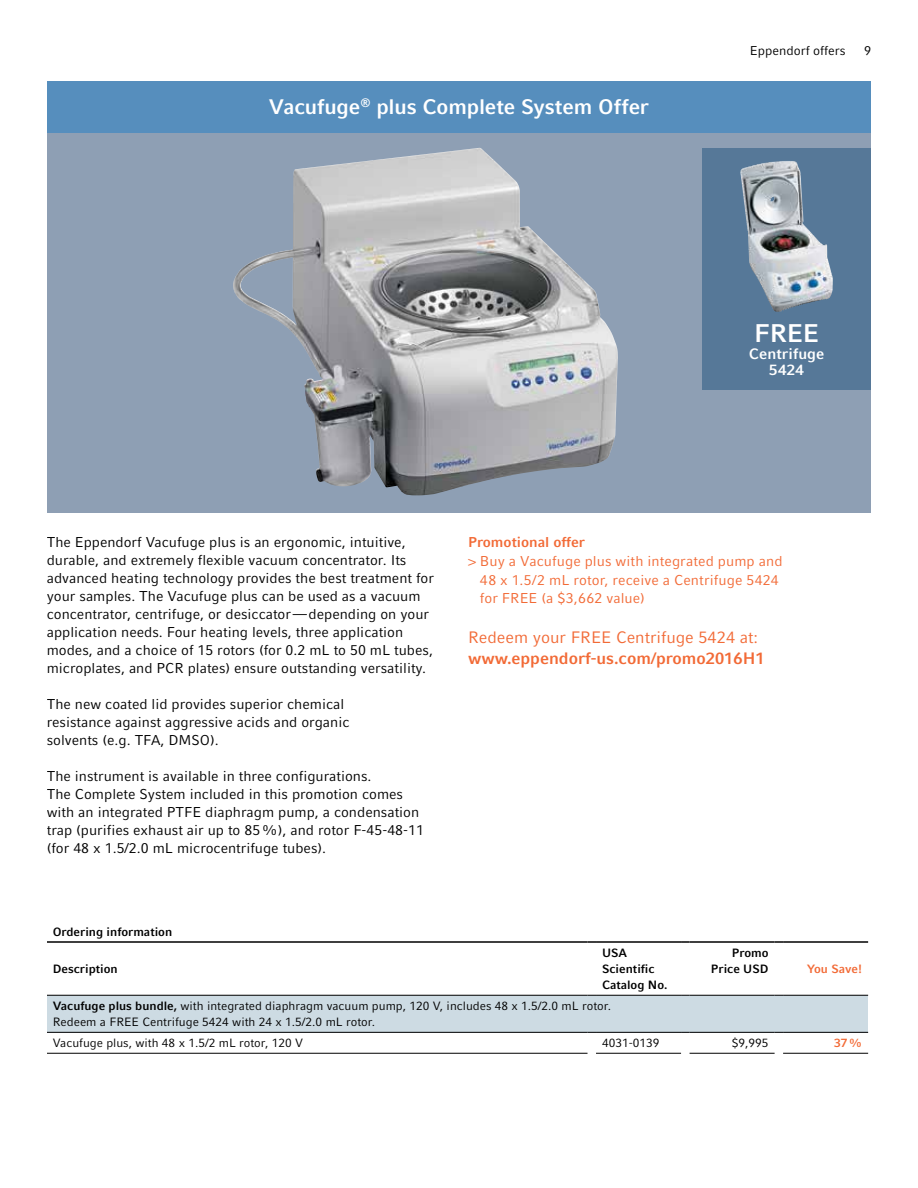
<style>
.page{position:relative;width:918px;height:1188px;background:#fff}
.page>*{position:absolute;margin:0;border:0;box-sizing:border-box;transform-origin:0 0}
.t1{font:700 25.5px "Compatil Factfor Eppendorf";color:#fff}
.t2{font:700 21px "Compatil Factfor Eppendorf";letter-spacing:-.005em;color:#fff}
.t3{font:700 16.5px "Compatil Factfor Eppendorf";color:#f26a36}
.t4{font:16.5px "Compatil Factfor Eppendorf";color:#f26a36}
.t5{font:700 15px/16.5px "Compatil Factfor Eppendorf";letter-spacing:.005em;color:#fff;text-align:center}
.t6{font:14.25px/18px "Compatil Factfor Eppendorf";color:#000}
.t7{font:14.25px/18.8px "Compatil Factfor Eppendorf";letter-spacing:.005em;color:#f26a36}
.t8{font:700 14.25px "Compatil Factfor Eppendorf";color:#f26a36}
.t9{font:12.75px "Compatil Factfor Eppendorf";color:#000}
.t10{font:12px/16.2px "Compatil Factfor Eppendorf";color:#000}
.t11{font:700 12px/16.2px "Compatil Factfor Eppendorf";color:#000}
.t12{font:700 12px "Compatil Factfor Eppendorf";color:#f26a36}
.s1{font-weight:700}
</style>
<div class="page">
<div style="left:47px;top:81px;width:824px;height:431px;background:#8e9fb4"></div>
<img style="left:233px;top:148px;width:385px;height:348px">
<div style="left:33px;top:81px;width:852px;height:51px;background:#568ebd"></div>
<div style="left:47px;top:995px;width:821px;height:37px;background:#cddbe3"></div>
<hr style="left:47px;top:1053px;width:541px;height:1px;background:#000">
<hr style="left:596px;top:1053px;width:85px;height:1px;background:#000">
<hr style="left:690px;top:1053px;width:85px;height:1px;background:#000">
<hr style="left:783px;top:1053px;width:85px;height:1px;background:#000">
<hr style="left:47px;top:941px;width:541px;height:2px;background:#000">
<svg style="left:588px;top:941px;width:8px;height:2px"></svg>
<hr style="left:596px;top:941px;width:85px;height:2px;background:#000">
<svg style="left:681px;top:941px;width:9px;height:2px"></svg>
<hr style="left:690px;top:941px;width:85px;height:2px;background:#000">
<svg style="left:775px;top:941px;width:8px;height:2px"></svg>
<hr style="left:783px;top:941px;width:85px;height:2px;background:#000">
<hr style="left:47px;top:995px;width:541px;height:1px;background:#000">
<hr style="left:596px;top:995px;width:85px;height:1px;background:#000">
<hr style="left:690px;top:995px;width:85px;height:1px;background:#000">
<hr style="left:783px;top:995px;width:85px;height:1px;background:#000">
<hr style="left:47px;top:1032px;width:541px;height:1px;background:#000">
<hr style="left:596px;top:1032px;width:85px;height:1px;background:#000">
<hr style="left:690px;top:1032px;width:85px;height:1px;background:#000">
<hr style="left:783px;top:1032px;width:85px;height:1px;background:#000">
<div style="left:702px;top:148px;width:169px;height:242px;background:#567898"></div>
<img style="left:740px;top:161px;width:93px;height:151px">
<div style="left:0;top:0;width:47px;height:1188px;background:#fff"></div>
<div style="left:871px;top:0;width:47px;height:1188px;background:#fff"></div>
<h2 class="t2" style="left:269px;top:95px;width:382px">Vacufuge<sup>®</sup> plus Complete System Offer</h2>
<p class="t9" style="left:750px;top:43px;width:97px">Eppendorf offers</p>
<p class="t9" style="left:864px;top:43px;width:9px">9</p>
<h1 class="t1" style="left:754px;top:318px;width:66px">FREE</h1>
<p class="t5" style="left:749px;top:346px;width:77px">Centrifuge<br>5424</p>
<p class="t6" style="left:47px;top:533px;width:389px">The Eppendorf Vacufuge plus is an ergonomic, intuitive, durable, and extremely flexible vacuum concentrator. Its advanced heating technology provides the best treatment for your samples. The Vacufuge plus can be used as a vacuum concentrator, centrifuge, or desiccator — depending on your application needs. Four heating levels, three application modes, and a choice of 15 rotors (for 0.2 mL to 50 mL tubes, microplates, and PCR plates) ensure outstanding versatility.</p>
<p class="t6" style="left:47px;top:695px;width:304px">The new coated lid provides superior chemical resistance against aggressive acids and organic solvents (e.g. TFA, DMSO).</p>
<p class="t6" style="left:47px;top:767px;width:379px">The instrument is available in three configurations.<br>The Complete System included in this promotion comes with an integrated PTFE diaphragm pump, a condensation trap (purifies exhaust air up to 85 %), and rotor F-45-48-11 (for 48 x 1.5/2.0 mL microcentrifuge tubes).</p>
<p class="t11" style="left:53px;top:924px;width:121px">Ordering information</p>
<p class="t11" style="left:53px;top:961px;width:67px">Description</p>
<p class="t8" style="left:468px;top:534px;width:118px">Promotional offer</p>
<p class="t7" style="left:480px;top:552px;width:304px;text-indent:-12px">&gt; Buy a Vacufuge plus with integrated pump and<br>48 x 1.5/2 mL rotor, receive a Centrifuge 5424 for FREE (a $3,662 value)</p>
<p class="t4" style="left:468px;top:628px;width:292px">Redeem your FREE Centrifuge 5424 at:</p>
<p class="t3" style="left:468px;top:649px;width:298px">www.eppendorf-us.com/promo2016H1</p>
<p class="t11" style="left:602px;top:945px;width:67px">USA<br>Scientific<br>Catalog No.</p>
<p class="t11" style="left:711px;top:945px;width:59px;text-align:right">Promo<br>Price USD</p>
<p class="t12" style="left:807px;top:962px;width:57px">You Save!</p>
<p class="t10" style="left:53px;top:998px;width:560px"><span class="s1">Vacufuge plus bundle,</span> with integrated diaphragm vacuum pump, 120 V, includes 48 x 1.5/2.0 mL rotor.<br>Redeem a FREE Centrifuge 5424 with 24 x 1.5/2.0 mL rotor.</p>
<p class="t10" style="left:53px;top:1035px;width:252px">Vacufuge plus, with 48 x 1.5/2 mL rotor, 120 V</p>
<p class="t10" style="left:602px;top:1035px;width:59px">4031-0139</p>
<p class="t10" style="left:732px;top:1035px;width:38px">$9,995</p>
<p class="t12" style="left:834px;top:1036px;width:30px">37 %</p>
</div>
